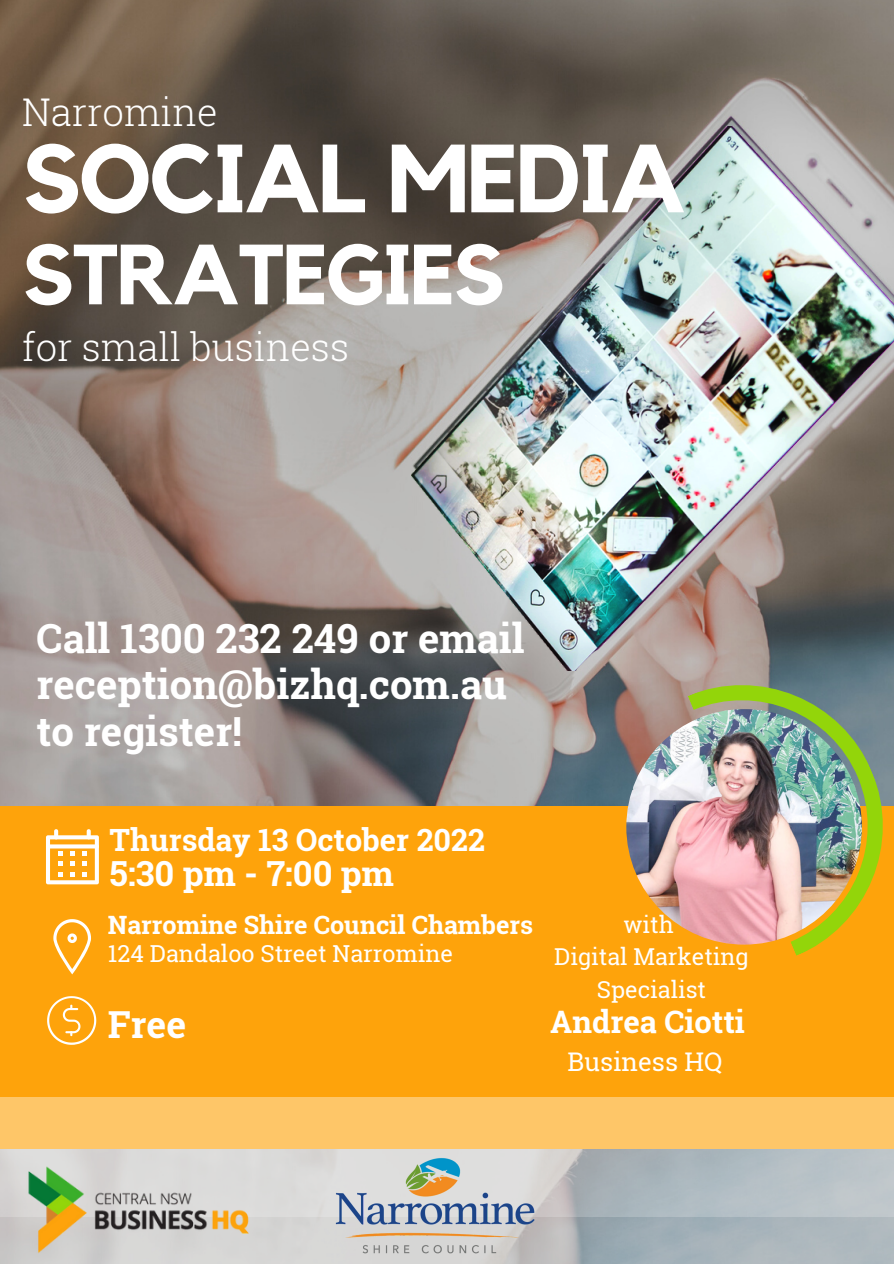
<style>
.page{position:relative;width:894px;height:1264px;background:#fff}
.page>*{position:absolute;margin:0;border:0;box-sizing:border-box;transform-origin:0 0}
.t1{font:700 95.55px "Kollektif";letter-spacing:-.025em;color:#fff}
.t2{font:700 84.15px "Kollektif";letter-spacing:-.025em;color:#fff}
.t3{font:700 40.2px/46.3px "Roboto Slab";color:#fff}
.t4{font:300 38.1px "Roboto Slab";color:#fff}
.t5{font:700 37.2px "Roboto Slab";color:#fff}
.t6{font:700 34.5px "Roboto Slab";color:#fff}
.t7{font:700 30.9px "Roboto Slab";color:#fff}
.t8{font:700 30.6px "Roboto Slab";color:#fff}
.t9{font:25.65px "Roboto Slab";color:#fff}
.t10{font:700 25.2px "Roboto Slab";color:#fff}
.t11{font:23.4px "Roboto Slab";color:#fff}
.t12{font:23.25px/32.5px "Roboto Slab";color:#fff;text-align:center}
</style>
<div class="page">
<img style="left:0;top:0;width:893px;height:806px">
<div style="left:0;top:806px;width:893px;height:342px;background:#fea30b"></div>
<svg style="left:46px;top:829px;width:53px;height:55px"></svg>
<svg style="left:53px;top:919px;width:38px;height:55px"></svg>
<svg style="left:0;top:1097px;width:893px;height:166px;background:#d8c39a"></svg>
<img style="left:14px;top:1164px;width:251px;height:91px">
<img style="left:411px;top:126px;width:482px;height:544px">
<svg style="left:687px;top:641px;width:206px;height:314px"></svg>
<img style="left:626px;top:709px;width:235px;height:235px;border-radius:50%">
<svg style="left:47px;top:996px;width:49px;height:48px"></svg>
<img style="left:330px;top:1148px;width:208px;height:115px">
<p class="t4" style="left:22px;top:86px;width:197px">Narromine</p>
<h1 class="t1" style="left:22px;top:135px;width:665px">SOCIAL MEDIA</h1>
<h2 class="t2" style="left:22px;top:236px;width:484px">STRATEGIES</h2>
<p class="t4" style="left:22px;top:321px;width:328px">for small business</p>
<p class="t3" style="left:37px;top:614px;width:489px">Call 1300 232 249 or email reception@bizhq.com.au to register!</p>
<p class="t8" style="left:109px;top:818px;width:377px">Thursday 13 October 2022</p>
<p class="t6" style="left:109px;top:849px;width:286px">5:30 pm - 7:00 pm</p>
<p class="t10" style="left:108px;top:907px;width:426px">Narromine Shire Council Chambers</p>
<p class="t11" style="left:108px;top:937px;width:347px">124 Dandaloo Street Narromine</p>
<p class="t5" style="left:108px;top:999px;width:80px">Free</p>
<p class="t12" style="left:554px;top:907px;width:196px">with<br>Digital Marketing<br>Specialist</p>
<p class="t7" style="left:550px;top:1000px;width:196px">Andrea Ciotti</p>
<p class="t9" style="left:567px;top:1043px;width:156px">Business HQ</p>
</div>
